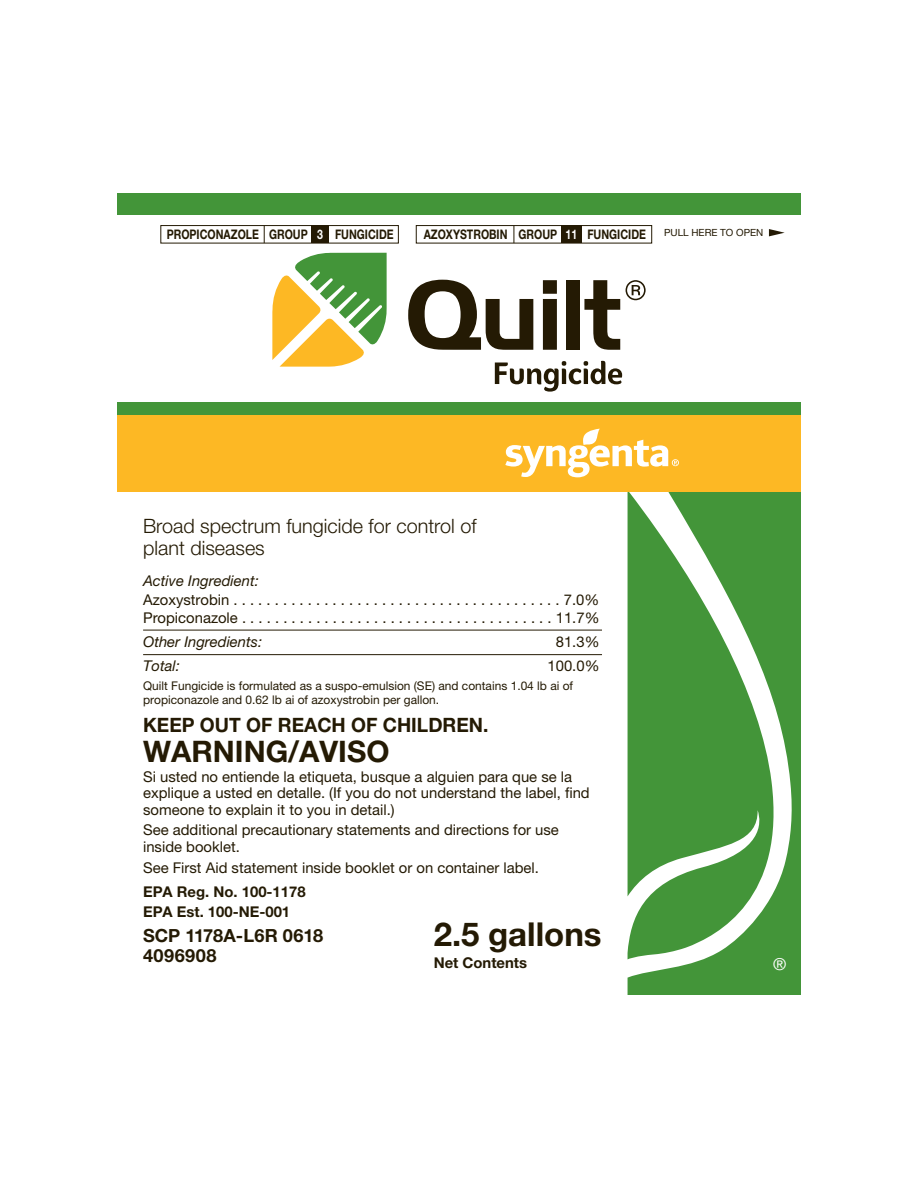
<style>
.page{position:relative;width:918px;height:1188px;background:#fff}
.page>*{position:absolute;margin:0;border:0;box-sizing:border-box;transform-origin:0 0}
.t1{font:700 33px "Helvetica Neue LT Pro";color:#241a04}
.t2{font:700 29.7px "Helvetica Neue LT Pro";color:#241a04}
.t3{font:300 19.8px/21.5px "Helvetica Neue LT Pro";color:#241a04}
.t4{font:700 19.8px "Helvetica Neue LT Pro";color:#241a04}
.t5{font:700 18.15px/19.8px "Helvetica Neue LT Pro";letter-spacing:.01em;color:#241a04}
.t6{font:16.5px "Helvetica Neue LT Pro";color:#fff}
.t7{font:14.85px/16.5px "Helvetica Neue LT Pro";color:#241a04}
.t8{font:700 14.85px/19.8px "Helvetica Neue LT Pro";color:#241a04}
.t9{font:italic 14.85px "Helvetica Neue LT Pro";color:#241a04}
.t10{font:700 13.2px "Helvetica Neue LT Pro";color:#241a04;scale:.8 1}
.t11{font:12px/14px "Helvetica Neue LT Pro";color:#241a04}
.t12{font:9.9px "Helvetica Neue LT Pro";color:#241a04}
.s1{color:#fff}
</style>
<div class="page">
<svg style="left:769px;top:229px;width:16px;height:7px"></svg>
<hr style="left:143px;top:630px;width:459px;height:1px;background:#241a04">
<svg style="left:272px;top:253px;width:115px;height:114px"></svg>
<svg style="left:408px;top:280px;width:125px;height:70px"></svg>
<svg style="left:543px;top:280px;width:14px;height:70px"></svg>
<div style="left:566px;top:280px;width:14px;height:70px;background:#241a04"></div>
<svg style="left:584px;top:280px;width:36px;height:70px"></svg>
<svg style="left:626px;top:280px;width:20px;height:20px"></svg>
<svg style="left:495px;top:361px;width:127px;height:31px"></svg>
<hr style="left:143px;top:654px;width:459px;height:1px;background:#241a04">
<div style="left:117px;top:193px;width:684px;height:21px;background:#439539"></div>
<svg style="left:628px;top:492px;width:173px;height:503px;fill:#439539"></svg>
<div style="left:117px;top:415px;width:684px;height:77px;background:#fdb824"></div>
<div style="left:117px;top:402px;width:684px;height:13px;background:#439539"></div>
<svg style="left:505px;top:429px;width:174px;height:48px"></svg>
<div style="left:160px;top:225px;width:239px;height:19px;border:1px solid #241a04"></div>
<div style="left:311px;top:226px;width:18px;height:17px;background:#241a04"></div>
<svg style="left:264px;top:226px;width:1px;height:17px"></svg>
<div style="left:416px;top:225px;width:236px;height:19px;border:1px solid #241a04"></div>
<div style="left:561px;top:226px;width:21px;height:17px;background:#241a04"></div>
<svg style="left:514px;top:226px;width:1px;height:17px"></svg>
<p class="t10" style="left:167px;top:227px;width:285px">PROPICONAZOLE GROUP <span class="s1">3</span> FUNGICIDE</p>
<p class="t10" style="left:424px;top:227px;width:279px">AZOXYSTROBIN GROUP <span class="s1">11</span> FUNGICIDE</p>
<p class="t12" style="left:664px;top:229px;width:101px">PULL HERE TO OPEN</p>
<h3 class="t3" style="left:143px;top:517px;width:335px">Broad spectrum fungicide for control of plant diseases</h3>
<p class="t9" style="left:143px;top:575px;width:117px">Active Ingredient:</p>
<p class="t7" style="left:143px;top:592px;width:458px;line-height:18.1px">Azoxystrobin . . . . . . . . . . . . . . . . . . . . . . . . . . . . . . . . . . . . . . . . 7.0%<br>Propiconazole . . . . . . . . . . . . . . . . . . . . . . . . . . . . . . . . . . . . . . 11.7%</p>
<p class="t9" style="left:143px;top:635px;width:121px">Other Ingredients:</p>
<p class="t7" style="left:556px;top:634px;width:45px">81.3%</p>
<p class="t9" style="left:143px;top:659px;width:38px">Total:</p>
<p class="t7" style="left:548px;top:658px;width:54px">100.0%</p>
<p class="t11" style="left:143px;top:680px;width:432px">Quilt Fungicide is formulated as a suspo-emulsion (SE) and contains 1.04 lb ai of propiconazole and 0.62 lb ai of azoxystrobin per gallon.</p>
<h3 class="t4" style="left:143px;top:714px;width:347px">KEEP OUT OF REACH OF CHILDREN.</h3>
<h2 class="t2" style="left:143px;top:735px;width:248px">WARNING/AVISO</h2>
<p class="t7" style="left:143px;top:770px;width:448px">Si usted no entiende la etiqueta, busque a alguien para que se la explique a usted en detalle. (If you do not understand the label, find someone to explain it to you in detail.)</p>
<p class="t7" style="left:143px;top:823px;width:417px">See additional precautionary statements and directions for use inside booklet.</p>
<p class="t7" style="left:143px;top:861px;width:397px">See First Aid statement inside booklet or on container label.</p>
<p class="t8" style="left:143px;top:882px;width:164px">EPA Reg. No. 100-1178<br>EPA Est. 100-NE-001</p>
<p class="t5" style="left:143px;top:926px;width:182px">SCP 1178A-L6R 0618<br>4096908</p>
<h1 class="t1" style="left:434px;top:915px;width:169px">2.5 gallons</h1>
<p class="t8" style="left:434px;top:953px;width:95px">Net Contents</p>
<p class="t6" style="left:773px;top:957px;width:15px">®</p>
</div>
